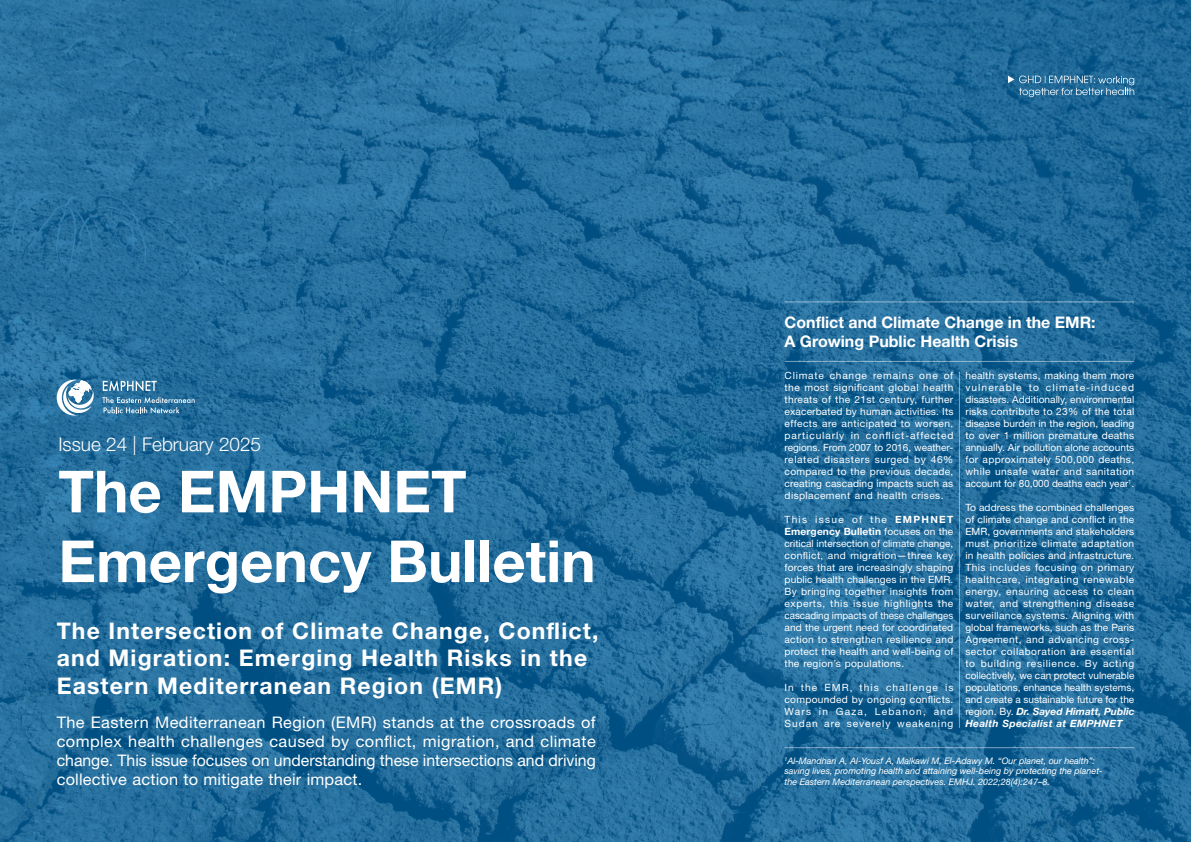
<style>
.page{position:relative;width:1191px;height:842px;background:#fff}
.page>*{position:absolute;margin:0;border:0;box-sizing:border-box;transform-origin:0 0}
.t1{font:700 58.1px/69.7px "Helvetica Neue LT Pro";color:#fff}
.t2{font:700 23px/27.6px "Helvetica Neue LT Pro";letter-spacing:.05em;color:#fff}
.t3{font:300 19px "Helvetica Neue LT Pro";color:#fff}
.t4{font:16px/19.2px "Helvetica Neue LT Pro";letter-spacing:.01em;color:#fff;text-align:justify}
.t5{font:700 16px/19.2px "Helvetica Neue LT Pro";color:#fff}
.t6{font:10px/12px "Helvetica Neue LT Pro";letter-spacing:.015em;color:#fff;text-align:justify}
.t7{font:italic 9px/10.8px "Helvetica Neue LT Pro";color:#fff}
.s1{font-weight:700}
.s2{font-weight:700;font-style:italic}
</style>
<div class="page">
<img style="left:0;top:0;width:1191px;height:842px">
<hr style="left:784px;top:747px;width:350px;height:1px;background:#fff">
<hr style="left:784px;top:301px;width:350px;height:1px;background:#fff">
<hr style="left:784px;top:361px;width:350px;height:1px;background:#fff">
<hr style="left:959px;top:372px;width:1px;height:356px;background:#fff">
<svg style="left:1008px;top:76px;width:126px;height:21px;background:#4380a7"></svg>
<svg style="left:57px;top:380px;width:38px;height:35px"></svg>
<svg style="left:103px;top:380px;width:54px;height:11px"></svg>
<svg style="left:102px;top:397px;width:93px;height:16px"></svg>
<h3 class="t3" style="left:58px;top:433px;width:204px">Issue 24 | February 2025</h3>
<h1 class="t1" style="left:58px;top:455px;width:538px">The EMPHNET<br>Emergency Bulletin</h1>
<h2 class="t2" style="left:57px;top:616px;width:543px">The Intersection of Climate Change, Conflict, and Migration: Emerging Health Risks in the<br>Eastern Mediterranean Region (EMR)</h2>
<p class="t4" style="left:57px;top:712px;width:540px">The Eastern Mediterranean Region (EMR) stands at the crossroads of complex health challenges caused by conflict, migration, and climate change. This issue focuses on understanding these intersections and driving collective action to mitigate their impact.</p>
<h3 class="t5" style="left:784px;top:312px;width:313px">Conflict and Climate Change in the EMR:<br>A Growing Public Health Crisis</h3>
<p class="t6" style="left:784px;top:369px;width:170px">Climate change remains one of the most significant global health threats of the 21st century, further exacerbated by human activities. Its effects are anticipated to worsen, particularly in conflict-affected regions. From 2007 to 2016, weather&shy;related disasters surged by 46% compared to the previous decade, creating cascading impacts such as displacement and health crises.</p>
<p class="t6" style="left:784px;top:513px;width:170px">This issue of the <span class="s1">EMPHNET Emergency Bulletin</span> focuses on the critical intersection of climate change, conflict, and migration—three key forces that are increasingly shaping public health challenges in the EMR.<br>By bringing together insights from experts, this issue highlights the cascading impacts of these challenges and the urgent need for coordinated action to strengthen resilience and protect the health and well-being of the region’s populations.</p>
<p class="t6" style="left:784px;top:681px;width:170px">In the EMR, this challenge is compounded by ongoing conflicts.<br>Wars in Gaza, Lebanon, and Sudan are severely weakening</p>
<p class="t6" style="left:965px;top:369px;width:170px">health systems, making them more vulnerable to climate-induced disasters. Additionally, environmental risks contribute to 23% of the total disease burden in the region, leading to over 1 million premature deaths annually. Air pollution alone accounts for approximately 500,000 deaths, while unsafe water and sanitation account for 80,000 deaths each year<sup>1</sup>.</p>
<p class="t6" style="left:965px;top:501px;width:170px">To address the combined challenges of climate change and conflict in the EMR, governments and stakeholders must prioritize climate adaptation in health policies and infrastructure.<br>This includes focusing on primary healthcare, integrating renewable energy, ensuring access to clean water, and strengthening disease surveillance systems. Aligning with global frameworks, such as the Paris Agreement, and advancing cross&shy;sector collaboration are essential to building resilience. By acting collectively, we can protect vulnerable populations, enhance health systems, and create a sustainable future for the region. By. <span class="s2">Dr. Sayed Himatt, Public Health Specialist at EMPHNET</span></p>
<p class="t7" style="left:784px;top:755px;width:320px"><sup>1</sup>Al-Mandhari A, Al-Yousf A, Malkawi M, El-Adawy M. “Our planet, our health”: saving lives, promoting health and attaining well-being by protecting the planet&shy;the Eastern Mediterranean perspectives. EMHJ. 2022;28(4):247–8.</p>
</div>
